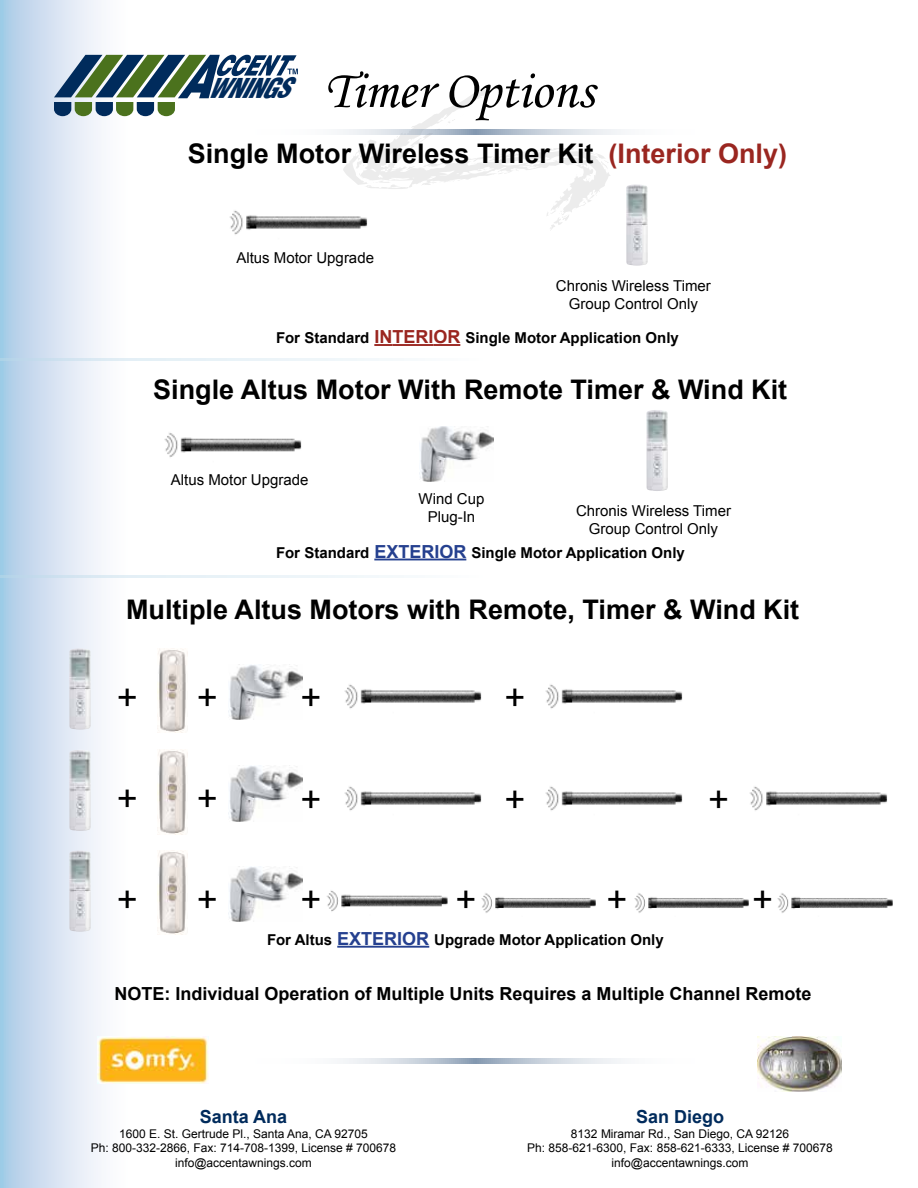
<style>
.page{position:relative;width:918px;height:1188px;background:#fff}
.page>*{position:absolute;margin:0;border:0;box-sizing:border-box;transform-origin:0 0}
.t1{font:54px "Monotype Corsiva";color:#000}
.t2{font:36px "Arial";color:#000}
.t3{font:700 27px "Arial";color:#000}
.t4{font:700 18px "Arial";color:#000}
.t5{font:700 18px "Arial";color:#002b5c}
.t6{font:700 15px "Arial";color:#000}
.t7{font:15px/18px "Arial";color:#000;text-align:center}
.t8{font:12px/14.4px "Arial";color:#000;text-align:center}
.s1{color:#9a2620}
.s2{font-size:18px;color:#9a2620}
.s3{font-size:18px;color:#25408f}
</style>
<div class="page">
<div style="left:0;top:1px;width:156px;height:1187px;background:linear-gradient(to right,#b3cee9,#fff)"></div>
<svg style="left:54px;top:55px;width:244px;height:61px"></svg>
<svg style="left:339px;top:85px;width:272px;height:145px"></svg>
<svg style="left:339px;top:130px;width:284px;height:4px"></svg>
<svg style="left:339px;top:1059px;width:284px;height:4px"></svg>
<svg style="left:0;top:358px;width:393px;height:2px"></svg>
<svg style="left:0;top:575px;width:393px;height:2px"></svg>
<img style="left:626px;top:184px;width:22px;height:82px">
<img style="left:646px;top:410px;width:22px;height:81px">
<img style="left:69px;top:648px;width:22px;height:82px">
<img style="left:69px;top:750px;width:22px;height:81px">
<img style="left:69px;top:851px;width:22px;height:81px">
<svg style="left:374px;top:344px;width:18px;height:2px"></svg>
<hr style="left:392px;top:344px;width:41px;height:2px;background:#9a2620">
<hr style="left:433px;top:344px;width:27px;height:2px;background:#9a2620">
<hr style="left:374px;top:559px;width:92px;height:1px;background:#25408f">
<img style="left:344px;top:684px;width:138px;height:25px">
<img style="left:344px;top:786px;width:138px;height:25px">
<img style="left:545px;top:684px;width:138px;height:25px">
<img style="left:545px;top:786px;width:138px;height:25px">
<img style="left:749px;top:786px;width:138px;height:25px">
<hr style="left:337px;top:946px;width:92px;height:2px;background:#25408f">
<img style="left:229px;top:203px;width:142px;height:32px">
<img style="left:164px;top:433px;width:138px;height:25px">
<img style="left:419px;top:426px;width:74px;height:55px">
<img style="left:228px;top:664px;width:74px;height:56px">
<img style="left:228px;top:766px;width:74px;height:55px">
<img style="left:228px;top:867px;width:74px;height:55px">
<img style="left:326px;top:890px;width:122px;height:22px">
<img style="left:481px;top:893px;width:115px;height:20px">
<img style="left:634px;top:893px;width:115px;height:20px">
<img style="left:777px;top:893px;width:116px;height:20px">
<img style="left:758px;top:1037px;width:83px;height:55px">
<img style="left:98px;top:1036px;width:111px;height:48px">
<img style="left:158px;top:648px;width:28px;height:85px">
<img style="left:158px;top:750px;width:28px;height:84px">
<img style="left:158px;top:851px;width:28px;height:84px">
<h1 class="t1" style="left:207px;top:58px;width:389px"><sup>WNINGS</sup> Timer Options</h1>
<h3 class="t3" style="left:188px;top:136px;width:601px">Single Motor Wireless Timer Kit <span class="s1">(Interior Only)</span></h3>
<p class="t7" style="left:236px;top:248px;width:139px">Altus Motor Upgrade</p>
<p class="t7" style="left:556px;top:277px;width:157px">Chronis Wireless Timer<br>Group Control Only</p>
<p class="t6" style="left:276px;top:328px;width:404px">For Standard <span class="s2">INTERIOR</span> Single Motor Application Only</p>
<h3 class="t3" style="left:153px;top:371px;width:636px">Single Altus Motor With Remote Timer &amp; Wind Kit</h3>
<p class="t7" style="left:171px;top:471px;width:139px">Altus Motor Upgrade</p>
<p class="t7" style="left:419px;top:490px;width:67px">Wind Cup<br>Plug-In</p>
<p class="t7" style="left:576px;top:502px;width:157px">Chronis Wireless Timer<br>Group Control Only</p>
<p class="t6" style="left:276px;top:542px;width:410px">For Standard <span class="s3">EXTERIOR</span> Single Motor Application Only</p>
<h3 class="t3" style="left:126px;top:591px;width:675px">Multiple Altus Motors with Remote, Timer &amp; Wind Kit</h3>
<h2 class="t2" style="left:117px;top:673px;width:23px">+</h2>
<h2 class="t2" style="left:117px;top:775px;width:23px">+</h2>
<h2 class="t2" style="left:197px;top:673px;width:23px">+</h2>
<h2 class="t2" style="left:197px;top:775px;width:23px">+</h2>
<h2 class="t2" style="left:300px;top:674px;width:23px">+</h2>
<h2 class="t2" style="left:300px;top:775px;width:23px">+</h2>
<h2 class="t2" style="left:504px;top:674px;width:23px">+</h2>
<h2 class="t2" style="left:504px;top:775px;width:23px">+</h2>
<h2 class="t2" style="left:708px;top:775px;width:23px">+</h2>
<h2 class="t2" style="left:117px;top:876px;width:23px">+</h2>
<h2 class="t2" style="left:455px;top:876px;width:23px">+</h2>
<h2 class="t2" style="left:606px;top:876px;width:23px">+</h2>
<h2 class="t2" style="left:752px;top:876px;width:23px">+</h2>
<h2 class="t2" style="left:197px;top:876px;width:23px">+</h2>
<h2 class="t2" style="left:300px;top:876px;width:23px">+</h2>
<p class="t6" style="left:267px;top:930px;width:398px">For Altus <span class="s3">EXTERIOR</span> Upgrade Motor Application Only</p>
<h3 class="t4" style="left:114px;top:981px;width:699px">NOTE: Individual Operation of Multiple Units Requires a Multiple Channel Remote</h3>
<h3 class="t5" style="left:200px;top:1105px;width:89px">Santa Ana</h3>
<p class="t8" style="left:91px;top:1127px;width:307px">1600 E. St. Gertrude Pl., Santa Ana, CA 92705<br>Ph: 800-332-2866, Fax: 714-708-1399, License # 700678 info@accentawnings.com</p>
<h3 class="t5" style="left:636px;top:1105px;width:90px">San Diego</h3>
<p class="t8" style="left:527px;top:1127px;width:307px">8132 Miramar Rd., San Diego, CA 92126<br>Ph: 858-621-6300, Fax: 858-621-6333, License # 700678 info@accentawnings.com</p>
</div>
